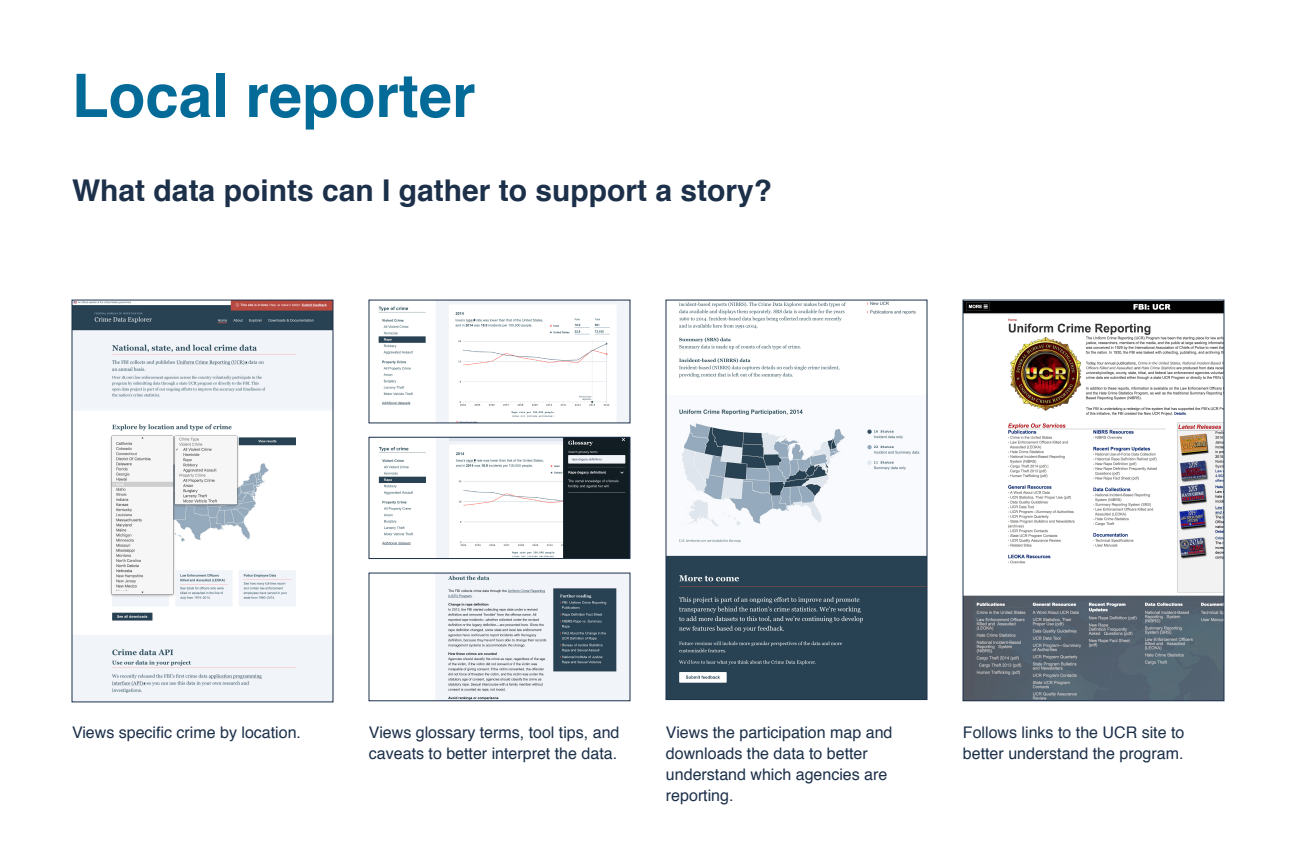
<style>
.page{position:relative;width:1296px;height:864px;background:#fff}
.page>*{position:absolute;margin:0;border:0;box-sizing:border-box;transform-origin:0 0}
.t1{font:700 60px "Helvetica";color:#046b99}
.t2{font:700 30px "Helvetica";color:#1c304a}
.t3{font:16px/21px "Helvetica";color:#1c304a}
</style>
<div class="page">
<img style="left:74px;top:302px;width:257px;height:398px">
<img style="left:378px;top:302px;width:250px;height:119px">
<img style="left:668px;top:302px;width:257px;height:396px">
<div style="left:666px;top:300px;width:261px;height:400px;border:1px solid #1c304a"></div>
<img style="left:965px;top:302px;width:257px;height:397px">
<div style="left:963px;top:300px;width:261px;height:401px;border:1px solid #1c304a"></div>
<img style="left:177px;top:434px;width:63px;height:74px">
<img style="left:108px;top:434px;width:69px;height:165px">
<img style="left:378px;top:439px;width:250px;height:118px">
<div style="left:369px;top:437px;width:261px;height:122px;border:1px solid #1c304a"></div>
<img style="left:435px;top:575px;width:193px;height:124px">
<h1 class="t1" style="left:72px;top:47px;width:405px">Local reporter</h1>
<h2 class="t2" style="left:72px;top:166px;width:702px">What data points can I gather to support a story?</h2>
<p class="t3" style="left:72px;top:722px;width:231px">Views specific crime by location.</p>
<p class="t3" style="left:369px;top:722px;width:252px">Views glossary terms, tool tips, and caveats to better interpret the data.</p>
<p class="t3" style="left:666px;top:722px;width:228px">Views the participation map and downloads the data to better understand which agencies are reporting.</p>
<p class="t3" style="left:963px;top:722px;width:223px">Follows links to the UCR site to better understand the program.</p>
</div>
